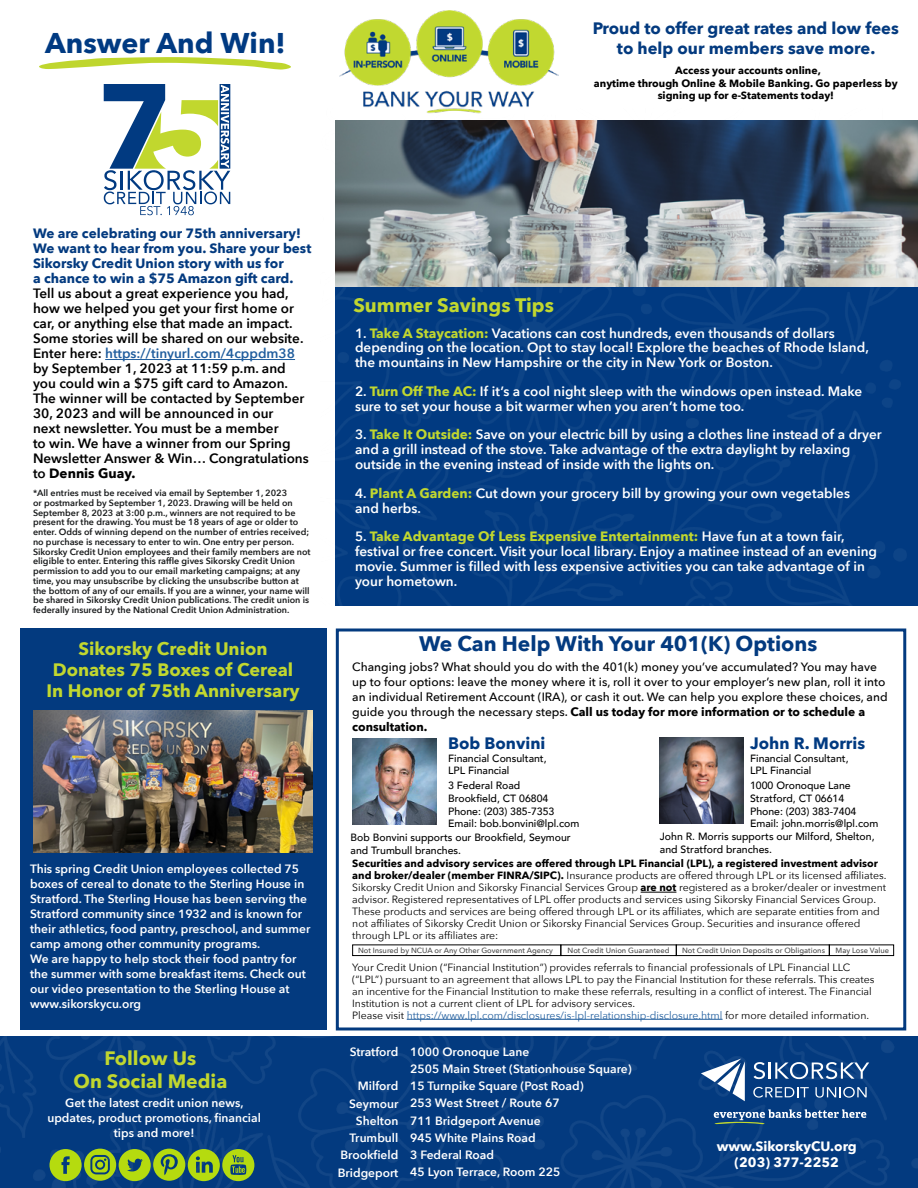
<style>
.page{position:relative;width:918px;height:1188px;background:#fff}
.page>*{position:absolute;margin:0;border:0;box-sizing:border-box;transform-origin:0 0}
.t1{font:700 28.5px "Avenir Next";color:#003a82}
.t2{font:700 21px "Avenir Next";color:#033a7f}
.t3{font:700 19.5px "Avenir Next";color:#c1d72f}
.t4{font:700 19.35px/22.8px "Avenir Next";color:#c1d72f;text-align:center}
.t5{font:700 18px/21px "Avenir Next";color:#c1d72f;text-align:center}
.t6{font:700 16.5px/19.8px "Avenir Next";color:#033a7f;text-align:center}
.t7{font:700 16.5px "Avenir Next";color:#013a81}
.t8{font:600 13.5px/15px "Avenir Next";color:#fff}
.t9{font:600 13.5px/15px "Avenir Next";color:#000101}
.t10{font:700 13.5px/15px "Avenir Next";color:#033a7f}
.t11{font:700 13.5px/16.2px "Avenir Next";color:#fff;text-align:center}
.t12{font:600 12px/17.2px "Avenir Next";color:#fff}
.t13{font:500 12px/15px "Avenir Next";color:#000101}
.t14{font:10.5px/12px "Avenir Next";color:#000101}
.t15{font:500 10.5px/12.6px "Avenir";color:#000101}
.t16{font:700 10.5px/12.6px "Avenir Next";color:#000;text-align:center}
.t17{font:600 9px/9.8px "Avenir Next";color:#1a1c1d}
.t18{font:500 7.5px "Avenir Next";color:#4b4b4b}
.s1{color:#215e9e}
.s2{font-weight:700}
.s3{font-weight:700;color:#c1d72f}
</style>
<div class="page">
<img style="left:0;top:1036px;width:918px;height:152px">
<div style="left:20px;top:628px;width:307px;height:402px;background:#033a7f"></div>
<img style="left:335px;top:113px;width:579px;height:493px">
<svg style="left:701px;top:1059px;width:44px;height:42px"></svg>
<svg style="left:714px;top:1109px;width:152px;height:15px;background:#416a99"></svg>
<svg style="left:754px;top:1062px;width:115px;height:17px"></svg>
<svg style="left:753px;top:1087px;width:56px;height:11px"></svg>
<svg style="left:815px;top:1087px;width:52px;height:11px"></svg>
<svg style="left:50px;top:1149px;width:204px;height:32px;background:#729e3a"></svg>
<img style="left:340px;top:11px;width:218px;height:102px">
<hr style="left:105px;top:359px;width:190px;height:1px;background:#215e9e">
<div style="left:336px;top:628px;width:570px;height:402px;border:3px solid #033a7f"></div>
<svg style="left:39px;top:57px;width:252px;height:13px"></svg>
<img style="left:336px;top:120px;width:582px;height:166px">
<img style="left:34px;top:710px;width:278px;height:142px">
<img style="left:352px;top:738px;width:84px;height:86px">
<img style="left:660px;top:737px;width:84px;height:87px">
<div style="left:352px;top:945px;width:209px;height:11px;border:1px solid #000"></div>
<div style="left:561px;top:945px;width:116px;height:11px;border:1px solid #000"></div>
<div style="left:676px;top:945px;width:154px;height:11px;border:1px solid #000"></div>
<div style="left:829px;top:945px;width:65px;height:11px;border:1px solid #000"></div>
<hr style="left:641px;top:892px;width:35px;height:1px;background:#000101">
<hr style="left:407px;top:1019px;width:316px;height:1px;background:#215e9e">
<svg style="left:104px;top:84px;width:126px;height:131px"></svg>
<h1 class="t1" style="left:45px;top:18px;width:242px">Answer And Win!</h1>
<h3 class="t6" style="left:593px;top:19px;width:308px">Proud to offer great rates and low fees to help our members save more.</h3>
<p class="t16" style="left:594px;top:64px;width:305px">Access your accounts online,<br>anytime through Online &amp; Mobile Banking. Go paperless by signing up for e-Statements today!</p>
<p class="t10" style="left:33px;top:226px;width:280px">We are celebrating our 75th anniversary!<br>We want to hear from you. Share your best Sikorsky Credit Union story with us for<br>a chance to win a $75 Amazon gift card.</p>
<p class="t9" style="left:33px;top:286px;width:277px">Tell us about a great experience you had, how we helped you get your first home or car, or anything else that made an impact.<br>Some stories will be shared on our website.<br>Enter here: <span class="s1">https://tinyurl.com/4cppdm38 </span>by September 1, 2023 at 11:59 p.m. and you could win a $75 gift card to Amazon.<br>The winner will be contacted by September 30, 2023 and will be announced in our<br>next newsletter. You must be a member<br>to win. We have a winner from our Spring Newsletter Answer &amp; Win… Congratulations to <span class="s2">Dennis Guay.</span></p>
<p class="t17" style="left:33px;top:488px;width:279px">*All entries must be received via email by September 1, 2023<br>or postmarked by September 1, 2023. Drawing will be held on September 8, 2023 at 3:00 p.m., winners are not required to be present for the drawing. You must be 18 years of age or older to enter. Odds of winning depend on the number of entries received; no purchase is necessary to enter to win. One entry per person.<br>Sikorsky Credit Union employees and their family members are not eligible to enter. Entering this raffle gives Sikorsky Credit Union permission to add you to our email marketing campaigns; at any time, you may unsubscribe by clicking the unsubscribe button at the bottom of any of our emails. If you are a winner, your name will be shared in Sikorsky Credit Union publications. The credit union is federally insured by the National Credit Union Administration.</p>
<h3 class="t5" style="left:46px;top:638px;width:255px">Sikorsky Credit Union<br>Donates 75 Boxes of Cereal<br>In Honor of 75th Anniversary</h3>
<p class="t12" style="left:30px;top:861px;width:282px;line-height:15px">This spring Credit Union employees collected 75 boxes of cereal to donate to the Sterling House in Stratford. The Sterling House has been serving the Stratford community since 1932 and is known for their athletics, food pantry, preschool, and summer camp among other community programs.<br>We are happy to help stock their food pantry for the summer with some breakfast items. Check out our video presentation to the Sterling House at www.sikorskycu.org</p>
<h3 class="t4" style="left:74px;top:1047px;width:155px">Follow Us<br>On Social Media</h3>
<p class="t12" style="left:47px;top:1095px;width:215px;line-height:15px;text-align:center">Get the latest credit union news, updates, product promotions, financial tips and more!</p>
<h3 class="t3" style="left:353px;top:288px;width:202px">Summer Savings Tips</h3>
<p class="t8" style="left:355px;top:325px;width:515px">1. <span class="s3">Take A Staycation:</span> Vacations can cost hundreds, even thousands of dollars depending on the location. Opt to stay local! Explore the beaches of Rhode Island, the mountains in New Hampshire or the city in New York or Boston.</p>
<p class="t8" style="left:355px;top:383px;width:509px">2. <span class="s3">Turn Off The AC:</span> If it’s a cool night sleep with the windows open instead. Make sure to set your house a bit warmer when you aren’t home too.</p>
<p class="t8" style="left:355px;top:427px;width:528px">3. <span class="s3">Take It Outside:</span> Save on your electric bill by using a clothes line instead of a dryer and a grill instead of the stove. Take advantage of the extra daylight by relaxing outside in the evening instead of inside with the lights on.</p>
<p class="t8" style="left:355px;top:485px;width:496px">4. <span class="s3">Plant A Garden:</span> Cut down your grocery bill by growing your own vegetables and herbs.</p>
<p class="t8" style="left:355px;top:529px;width:524px">5. <span class="s3">Take Advantage Of Less Expensive Entertainment:</span> Have fun at a town fair, festival or free concert. Visit your local library. Enjoy a matinee instead of an evening movie. Summer is filled with less expensive activities you can take advantage of in your hometown.</p>
<h2 class="t2" style="left:419px;top:626px;width:400px">We Can Help With Your 401(K) Options</h2>
<p class="t13" style="left:352px;top:659px;width:537px">Changing jobs? What should you do with the 401(k) money you’ve accumulated? You may have up to four options: leave the money where it is, roll it over to your employer’s new plan, roll it into an individual Retirement Account (IRA), or cash it out. We can help you explore these choices, and guide you through the necessary steps. <span class="s2">Call us today for more information or to schedule a consultation.</span></p>
<h3 class="t7" style="left:448px;top:729px;width:99px">Bob Bonvini</h3>
<p class="t15" style="left:448px;top:751px;width:100px">Financial Consultant,<br>LPL Financial</p>
<p class="t15" style="left:448px;top:779px;width:133px">3 Federal Road<br>Brookfield, CT 06804<br>Phone: (203) 385-7353<br>Email: bob.bonvini@lpl.com</p>
<p class="t15" style="left:351px;top:831px;width:222px">Bob Bonvini supports our Brookfield, Seymour and Trumbull branches.</p>
<h3 class="t7" style="left:750px;top:729px;width:117px">John R. Morris</h3>
<p class="t15" style="left:750px;top:751px;width:100px">Financial Consultant,<br>LPL Financial</p>
<p class="t15" style="left:750px;top:779px;width:102px">1000 Oronoque Lane</p>
<p class="t15" style="left:750px;top:791px;width:96px">Stratford, CT 06614</p>
<p class="t15" style="left:750px;top:804px;width:108px">Phone: (203) 383-7404</p>
<p class="t15" style="left:750px;top:817px;width:130px">Email: john.morris@lpl.com</p>
<p class="t15" style="left:660px;top:830px;width:216px">John R. Morris supports our Milford, Shelton,</p>
<p class="t15" style="left:660px;top:842px;width:114px">and Stratford branches.</p>
<p class="t14" style="left:352px;top:857px;width:536px"><span class="s2">Securities and advisory services are offered through LPL Financial (LPL), a registered investment advisor and broker/dealer (member FINRA/SIPC).</span> Insurance products are offered through LPL or its licensed affiliates.<br>Sikorsky Credit Union and Sikorsky Financial Services Group <span class="s2">are not</span> registered as a broker/dealer or investment advisor. Registered representatives of LPL offer products and services using Sikorsky Financial Services Group.<br>These products and services are being offered through LPL or its affiliates, which are separate entities from and not affiliates of Sikorsky Credit Union or Sikorsky Financial Services Group. Securities and insurance offered through LPL or its affiliates are:</p>
<p class="t14" style="left:352px;top:960px;width:524px">Your Credit Union (“Financial Institution”) provides referrals to financial professionals of LPL Financial LLC (“LPL”) pursuant to an agreement that allows LPL to pay the Financial Institution for these referrals. This creates an incentive for the Financial Institution to make these referrals, resulting in a conflict of interest. The Financial Institution is not a current client of LPL for advisory services.<br>Please visit <span class="s1">https://www.lpl.com/disclosures/is-lpl-relationship-disclosure.html</span> for more detailed information.</p>
<p class="t18" style="left:358px;top:944px;width:196px">Not Insured by NCUA or Any Other Government Agency</p>
<p class="t18" style="left:568px;top:944px;width:104px">Not Credit Union Guaranteed</p>
<p class="t18" style="left:682px;top:944px;width:145px">Not Credit Union Deposits or Obligations</p>
<p class="t18" style="left:836px;top:944px;width:55px">May Lose Value</p>
<p class="t12" style="left:350px;top:1043px;width:50px">Stratford</p>
<p class="t12" style="left:338px;top:1077px;width:62px;text-align:right">Milford<br>Seymour<br>Shelton<br>Trumbull<br>Brookfield<br>Bridgeport</p>
<p class="t12" style="left:410px;top:1043px;width:223px">1000 Oronoque Lane<br>2505 Main Street (Stationhouse Square)<br>15 Turnpike Square (Post Road)<br>253 West Street / Route 67<br>711 Bridgeport Avenue<br>945 White Plains Road<br>3 Federal Road<br>45 Lyon Terrace, Room 225</p>
<p class="t11" style="left:717px;top:1138px;width:141px">www.SikorskyCU.org (203) 377-2252</p>
</div>
